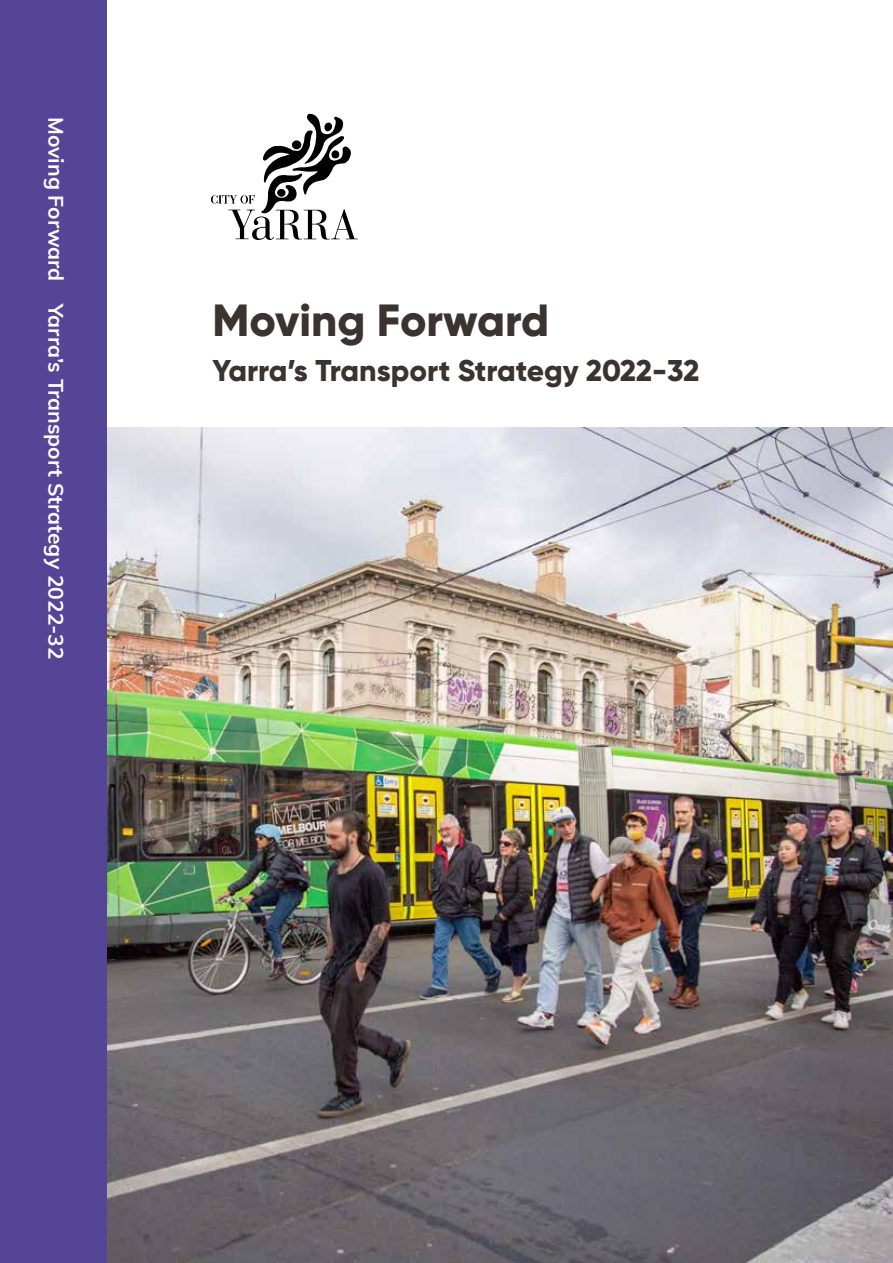
<style>
.page{position:relative;width:893px;height:1263px;background:#fff}
.page>*{position:absolute;margin:0;border:0;box-sizing:border-box;transform-origin:0 0}
.t1{font:800 45px "Gilroy";color:#3a332f}
.t2{font:800 30px "Gilroy";color:#3a332f}
.t3{font:700 21px "Muli";color:#fff}
</style>
<div class="page">
<svg style="left:211px;top:113px;width:147px;height:127px"></svg>
<img style="left:106px;top:427px;width:787px;height:836px">
<div style="left:0;top:0;width:106px;height:1263px;background:#554596"></div>
<p class="t3" style="left:71px;top:117px;width:544px;rotate:90deg">Moving Forward Yarra’s Transport Strategy 2022-32</p>
<p class="t1" style="left:213px;top:292px;width:338px">Moving Forward</p>
<p class="t2" style="left:213px;top:351px;width:488px">Yarra’s Transport Strategy 2022-32</p>
</div>
